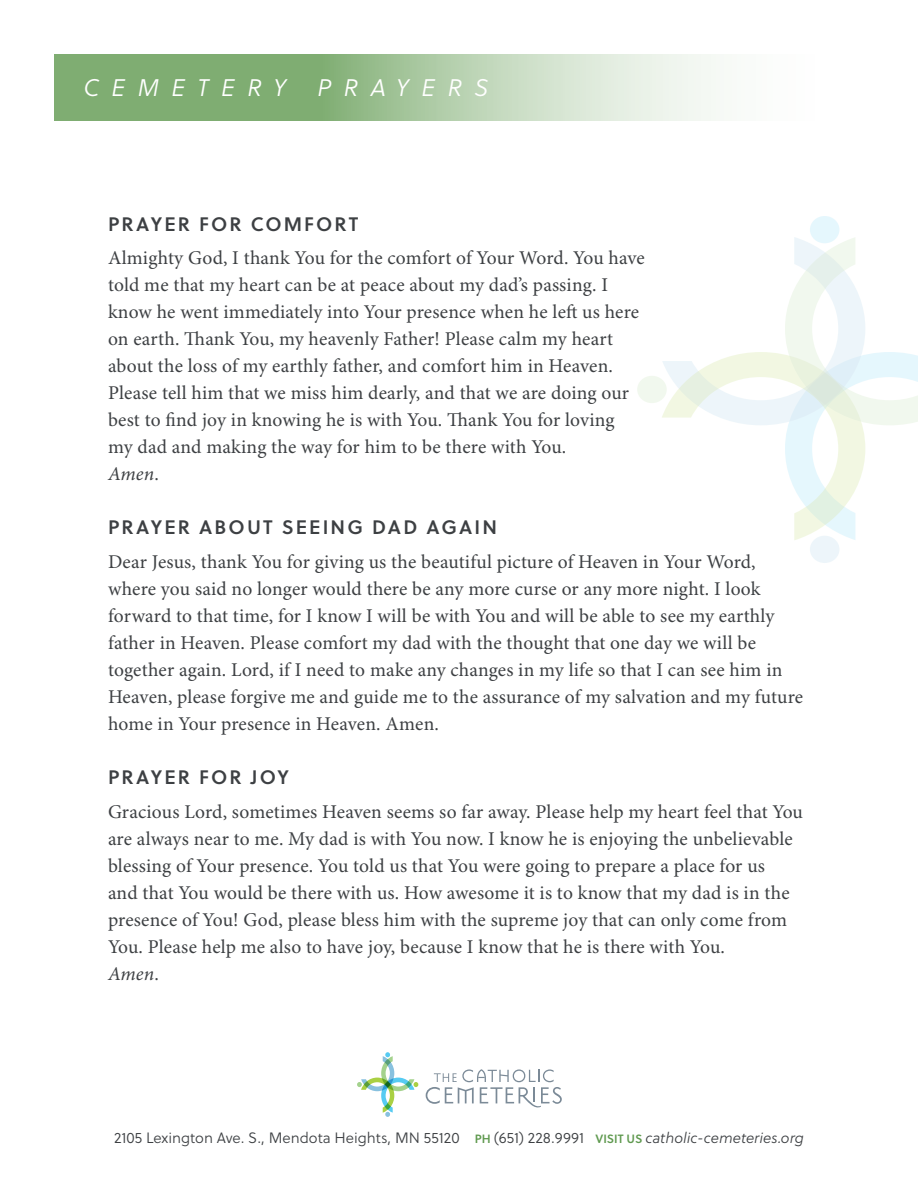
<style>
.page{position:relative;width:918px;height:1188px;background:#fff}
.page>*{position:absolute;margin:0;border:0;box-sizing:border-box;transform-origin:0 0}
.t1{font:italic 24px "Soleil Lt";letter-spacing:.52em;color:#fff}
.Main_Body{font:19.5px/27px "Minion Pro";letter-spacing:.005em;color:#3d4043}
.SUBHEAD{font:19.5px "Soleil Sb";letter-spacing:.11em;color:#3d4043}
.Main_Body-2{font:italic 19.5px "Minion Pro";color:#3d4043}
.t2{font:15px "Soleil Lt";color:#3d4043}
.s1{font-style:italic}
.s2{font-style:normal}
.s3{font-family:"Soleil Sb";font-size:12px;color:#5f994f}
</style>
<div class="page">
<svg style="left:54px;top:54px;width:662px;height:67px;background:#a8c7a0"></svg>
<div style="left:637px;top:376px;width:30px;height:27px;background:#f1f8ee;border-radius:50%"></div>
<div style="left:810px;top:536px;width:29px;height:27px;background:#edf5fa;border-radius:50%"></div>
<div style="left:810px;top:216px;width:29px;height:27px;background:#e5f7fd;border-radius:50%"></div>
<svg style="left:662px;top:237px;width:256px;height:303px"></svg>
<svg style="left:357px;top:1052px;width:61px;height:65px"></svg>
<svg style="left:426px;top:1069px;width:136px;height:39px"></svg>
<p class="t1" style="left:83px;top:71px;width:205px">CEMETERY</p>
<p class="t1" style="left:317px;top:71px;width:173px">PRAYERS</p>
<p class="SUBHEAD" style="left:108px;top:209px;width:252px">PRAYER FOR COMFORT</p>
<p class="Main_Body" style="left:108px;top:245px;width:538px">Almighty God, I thank You for the comfort of Your Word. You have told me that my heart can be at peace about my dad’s passing. I know he went immediately into Your presence when he left us here on earth. Thank You, my heavenly Father! Please calm my heart about the loss of my earthly father, and comfort him in Heaven.<br>Please tell him that we miss him dearly, and that we are doing our best to find joy in knowing he is with You. Thank You for loving<br>my dad and making the way for him to be there with You.<br><span class="s1">Amen</span>.</p>
<p class="SUBHEAD" style="left:108px;top:513px;width:391px">PRAYER ABOUT SEEING DAD AGAIN</p>
<p class="Main_Body" style="left:108px;top:549px;width:697px">Dear Jesus, thank You for giving us the beautiful picture of Heaven in Your Word, where you said no longer would there be any more curse or any more night. I look forward to that time, for I know I will be with You and will be able to see my earthly father in Heaven. Please comfort my dad with the thought that one day we will be together again. Lord, if I need to make any changes in my life so that I can see him in Heaven, please forgive me and guide me to the assurance of my salvation and my future home in Your presence in Heaven. Amen.</p>
<p class="SUBHEAD" style="left:108px;top:762px;width:183px">PRAYER FOR JOY</p>
<p class="Main_Body" style="left:108px;top:799px;width:697px">Gracious Lord, sometimes Heaven seems so far away. Please help my heart feel that You are always near to me. My dad is with You now. I know he is enjoying the unbelievable blessing of Your presence. You told us that You were going to prepare a place for us<br>and that You would be there with us. How awesome it is to know that my dad is in the presence of You! God, please bless him with the supreme joy that can only come from You. Please help me also to have joy, because I know that he is there with You.</p>
<p class="Main_Body-2" style="left:108px;top:962px;width:52px">Amen<span class="s2">.</span></p>
<p class="t2" style="left:114px;top:1127px;width:691px">2105 Lexington Ave. S., Mendota Heights, MN 55120 <span class="s3">PH</span> (651) 228.9991 <span class="s3">VISIT US</span> <span class="s1">catholic-cemeteries.org</span></p>
</div>
